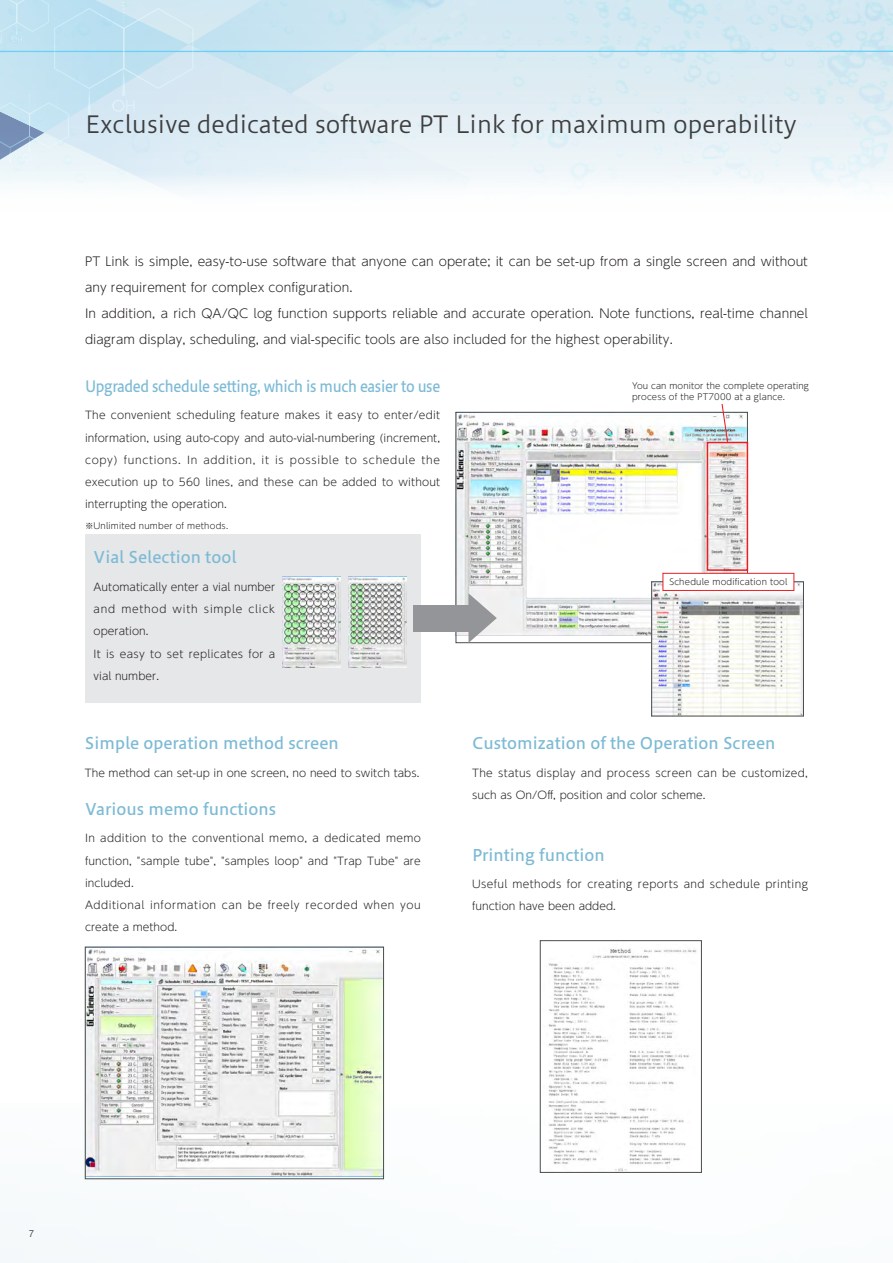
<style>
.page{position:relative;width:893px;height:1263px;background:#fff}
.page>*{position:absolute;margin:0;border:0;box-sizing:border-box;transform-origin:0 0}
.t1{font:23.4px "Hiragino UD Sans Std W3";color:#3e3e3f}
.t2{font:15.9px "Hiragino UD Sans Std W5";color:#7dbad5}
.t3{font:15.45px "Hiragino UD Sans Std W5";letter-spacing:-.025em;color:#7dbad5;scale:.9 1}
.t4{font:300 12.15px/26.1px "UD Shin Go Pro";letter-spacing:.005em;color:#231f20}
.t5{font:300 10.65px/22.4px "UD Shin Go Pro";letter-spacing:.015em;color:#231f20}
.t6{font:300 9.6px "Helvetica LT Std";color:#231f20}
.t7{font:300 8.55px/10.6px "UD Shin Go Pro";letter-spacing:.02em;color:#231f20}
</style>
<div class="page">
<img style="left:470px;top:0;width:423px;height:161px">
<div style="left:0;top:161px;width:893px;height:97px;background:linear-gradient(to bottom,#f1f7fa,#fff)"></div>
<hr style="left:0;top:51px;width:893px;height:1px;background:#6bcff6">
<svg style="left:0;top:0;width:465px;height:219px"></svg>
<img style="left:0;top:1103px;width:702px;height:160px">
<img style="left:87px;top:949px;width:295px;height:228px">
<div style="left:85px;top:947px;width:299px;height:232px;border:1px solid #4b4c4d"></div>
<img style="left:542px;top:948px;width:158px;height:222px">
<div style="left:540px;top:940px;width:162px;height:232px;border:1px solid #4b4c4d"></div>
<div style="left:85px;top:534px;width:336px;height:168px;background:#e6e7e9"></div>
<img style="left:283px;top:577px;width:58px;height:91px">
<img style="left:348px;top:577px;width:58px;height:91px">
<img style="left:458px;top:414px;width:288px;height:222px">
<div style="left:456px;top:412px;width:292px;height:231px;border:1px solid #4b4c4d"></div>
<div style="left:707px;top:442px;width:41px;height:129px;border:1px solid #ee1d23"></div>
<svg style="left:721px;top:403px;width:8px;height:40px"></svg>
<img style="left:653px;top:584px;width:149px;height:130px">
<div style="left:651px;top:582px;width:153px;height:134px;border:1px solid #4b4c4d"></div>
<svg style="left:468px;top:593px;width:29px;height:50px"></svg>
<div style="left:413px;top:605px;width:58px;height:26px;background:#939598"></div>
<div style="left:663px;top:573px;width:131px;height:17px;background:#fff"></div>
<div style="left:663px;top:573px;width:131px;height:18px;border:1px solid #ee1d23"></div>
<h1 class="t1" style="left:85px;top:107px;width:713px">Exclusive dedicated software PT Link for maximum operability</h1>
<p class="t4" style="left:85px;top:248px;width:724px">PT Link is simple, easy-to-use software that anyone can operate; it can be set-up from a single screen and without any requirement for complex configuration.<br>In addition, a rich QA/QC log function supports reliable and accurate operation. Note functions, real-time channel diagram display, scheduling, and vial-specific tools are also included for the highest operability.</p>
<h3 class="t3" style="left:85px;top:374px;width:396px">Upgraded schedule setting, which is much easier to use</h3>
<p class="t5" style="left:85px;top:404px;width:357px;text-align:justify">The convenient scheduling feature makes it easy to enter/edit information, using auto-copy and auto-vial-numbering (increment, copy) functions. In addition, it is possible to schedule the execution up to 560 lines, and these can be added to without interrupting the operation.</p>
<p class="t7" style="left:85px;top:520px;width:145px">※Unlimited number of methods.</p>
<h2 class="t2" style="left:94px;top:545px;width:144px">Vial Selection tool</h2>
<p class="t5" style="left:94px;top:575px;width:183px">Automatically enter a vial number and method with simple click operation.<br>It is easy to set replicates for a vial number.</p>
<h2 class="t2" style="left:85px;top:731px;width:255px">Simple operation method screen</h2>
<p class="t5" style="left:85px;top:761px;width:336px">The method can set-up in one screen, no need to switch tabs.</p>
<h2 class="t2" style="left:85px;top:796px;width:193px">Various memo functions</h2>
<p class="t5" style="left:85px;top:826px;width:337px">In addition to the conventional memo, a dedicated memo function, "sample tube", "samples loop" and "Trap Tube" are included.<br>Additional information can be freely recorded when you create a method.</p>
<p class="t7" style="left:632px;top:381px;width:178px">You can monitor the complete operating process of the PT7000 at a glance.</p>
<p class="t7" style="left:669px;top:576px;width:120px">Schedule modification tool</p>
<h2 class="t2" style="left:472px;top:731px;width:305px">Customization of the Operation Screen</h2>
<p class="t5" style="left:472px;top:761px;width:337px">The status display and process screen can be customized, such as On/Off, position and color scheme.</p>
<h2 class="t2" style="left:472px;top:842px;width:134px">Printing function</h2>
<p class="t5" style="left:472px;top:872px;width:337px">Useful methods for creating reports and schedule printing function have been added.</p>
<p class="t6" style="left:29px;top:1227px;width:7px">7</p>
</div>
